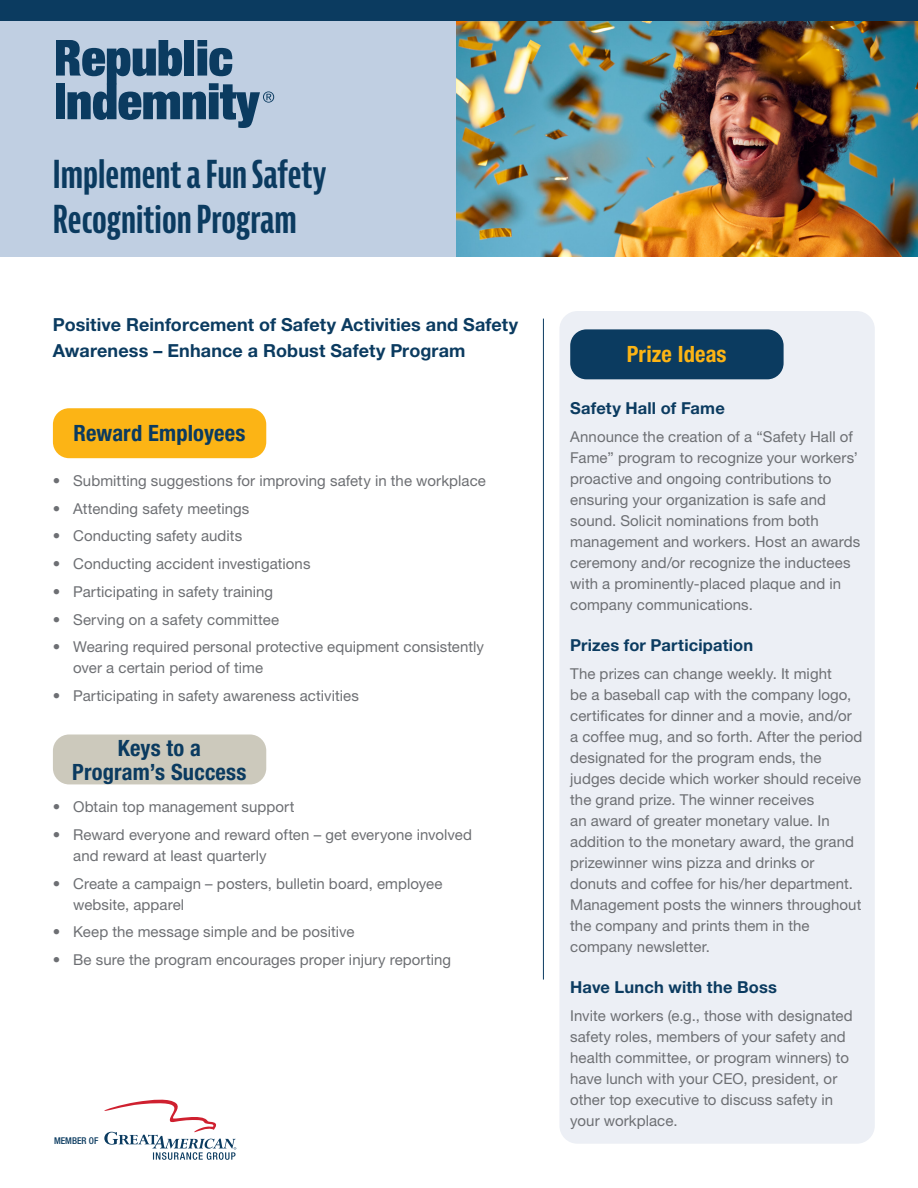
<style>
.page{position:relative;width:918px;height:1188px;background:#fff}
.page>*{position:absolute;margin:0;border:0;box-sizing:border-box;transform-origin:0 0}
.t1{font:700 extra-condensed 37.5px/45px "Bernina Sans";color:#0b3b60}
.t2{font:700 condensed 22.5px/24px "Helvetica Neue LT Std";letter-spacing:.005em;color:#0b3b60;text-align:center}
.t3{font:700 condensed 22.5px "Helvetica Neue LT Std";letter-spacing:.005em;color:#fcb415}
.t4{font:700 18px/25.5px "Helvetica Neue LT Std";letter-spacing:.005em;color:#0b3b60}
.t5{font:700 16.5px "Helvetica Neue LT Std";letter-spacing:.01em;color:#0b3b60}
.t6{font:15px/21px "Helvetica Neue LT Std";letter-spacing:.005em;color:#6d6f73}
.t7{font:500 condensed 9.3px "Helvetica Neue LT Std";color:#0b3b60}
</style>
<div class="page">
<div style="left:0;top:0;width:459px;height:257px;background:#c0cfe2"></div>
<div style="left:559px;top:311px;width:316px;height:833px;background:#eceff5;border-radius:18px"></div>
<svg style="left:56px;top:40px;width:218px;height:88px"></svg>
<img style="left:457px;top:21px;width:461px;height:235px">
<div style="left:53px;top:408px;width:213px;height:50px;background:#fcb415;border-radius:16px"></div>
<div style="left:53px;top:735px;width:213px;height:49px;background:#ccc9bc;border-radius:16px"></div>
<div style="left:570px;top:329px;width:214px;height:50px;background:#0b3b60;border-radius:16px"></div>
<svg style="left:104px;top:1100px;width:132px;height:60px"></svg>
<hr style="left:543px;top:319px;width:1px;height:661px;background:#0b3b60">
<div style="left:0;top:0;width:918px;height:21px;background:#0b3b60"></div>
<h1 class="t1" style="left:53px;top:153px;width:275px">Implement a Fun Safety<br>Recognition Program</h1>
<p class="t4" style="left:53px;top:312px;width:467px">Positive Reinforcement of Safety Activities and Safety<br>Awareness – Enhance a Robust Safety Program</p>
<h2 class="t2" style="left:73px;top:421px;width:173px">Reward Employees</h2>
<p class="t6" style="left:53px;top:470px;width:435px">• Submitting suggestions for improving safety in the workplace</p>
<p class="t6" style="left:53px;top:498px;width:198px">• Attending safety meetings</p>
<p class="t6" style="left:53px;top:525px;width:191px">• Conducting safety audits</p>
<p class="t6" style="left:53px;top:553px;width:259px">• Conducting accident investigations</p>
<p class="t6" style="left:53px;top:581px;width:222px">• Participating in safety training</p>
<p class="t6" style="left:53px;top:609px;width:228px">• Serving on a safety committee</p>
<p class="t6" style="left:73px;top:636px;width:412px;text-indent:-20px">• Wearing required personal protective equipment consistently over a certain period of time</p>
<p class="t6" style="left:53px;top:685px;width:308px">• Participating in safety awareness activities</p>
<h2 class="t2" style="left:72px;top:735px;width:176px">Keys to a<br>Program’s Success</h2>
<p class="t6" style="left:53px;top:796px;width:243px">• Obtain top management support</p>
<p class="t6" style="left:73px;top:824px;width:400px;text-indent:-20px">• Reward everyone and reward often – get everyone involved and reward at least quarterly</p>
<p class="t6" style="left:73px;top:873px;width:371px;text-indent:-20px">• Create a campaign – posters, bulletin board, employee website, apparel</p>
<p class="t6" style="left:53px;top:921px;width:303px">• Keep the message simple and be positive</p>
<p class="t6" style="left:53px;top:949px;width:400px">• Be sure the program encourages proper injury reporting</p>
<p class="t7" style="left:54px;top:1135px;width:46px">MEMBER OF</p>
<h2 class="t3" style="left:627px;top:341px;width:101px">Prize Ideas</h2>
<p class="t5" style="left:570px;top:398px;width:156px">Safety Hall of Fame</p>
<p class="t6" style="left:570px;top:426px;width:292px">Announce the creation of a “Safety Hall of Fame” program to recognize your workers’ proactive and ongoing contributions to ensuring your organization is safe and sound. Solicit nominations from both management and workers. Host an awards ceremony and/or recognize the inductees with a prominently-placed plaque and in company communications.</p>
<p class="t5" style="left:570px;top:635px;width:185px">Prizes for Participation</p>
<p class="t6" style="left:570px;top:663px;width:294px">The prizes can change weekly. It might<br>be a baseball cap with the company logo, certificates for dinner and a movie, and/or a coffee mug, and so forth. After the period designated for the program ends, the judges decide which worker should receive the grand prize. The winner receives<br>an award of greater monetary value. In addition to the monetary award, the grand prizewinner wins pizza and drinks or donuts and coffee for his/her department.<br>Management posts the winners throughout the company and prints them in the company newsletter.</p>
<p class="t5" style="left:570px;top:977px;width:208px">Have Lunch with the Boss</p>
<p class="t6" style="left:570px;top:1005px;width:284px">Invite workers (e.g., those with designated safety roles, members of your safety and health committee, or program winners) to have lunch with your CEO, president, or other top executive to discuss safety in your workplace.</p>
</div>
